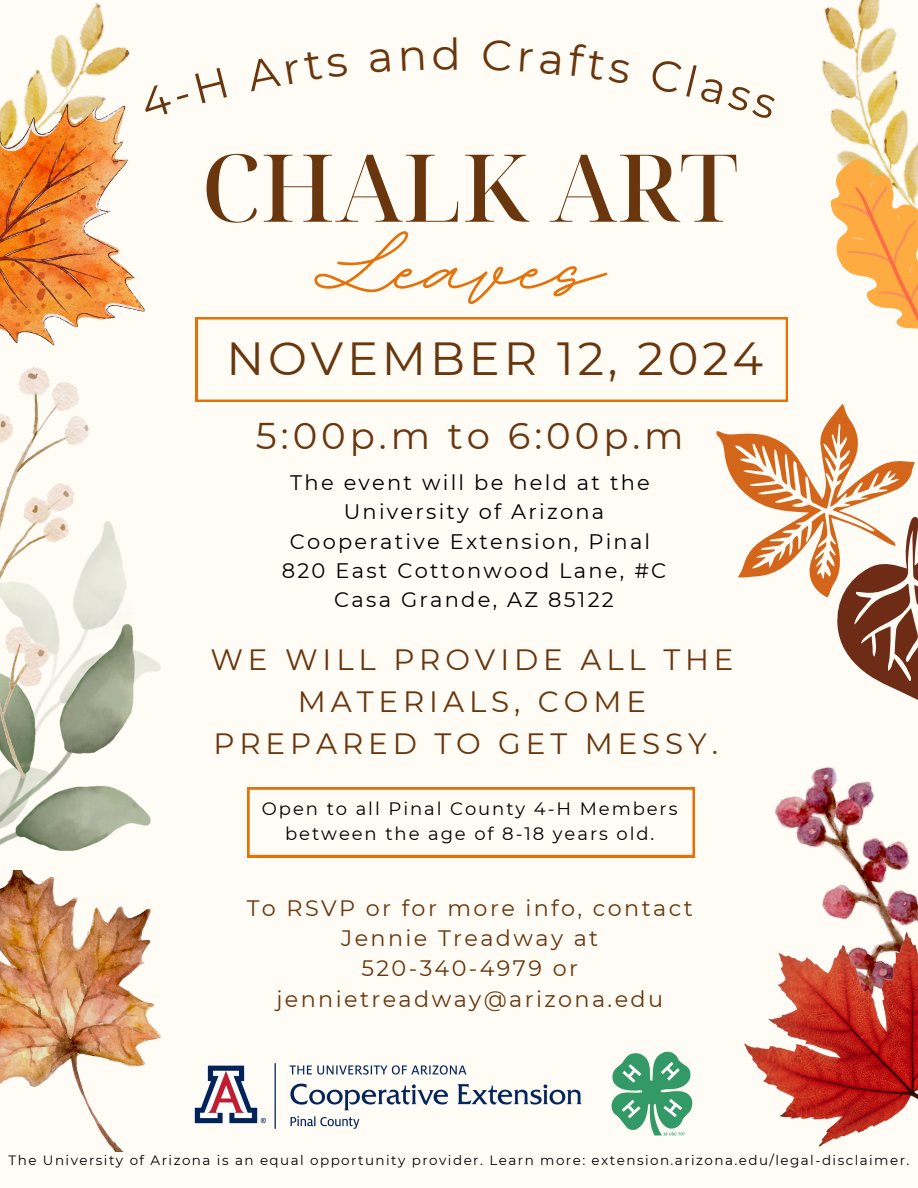
<style>
.page{position:relative;width:918px;height:1188px;background:#fffcf6}
.page>*{position:absolute;margin:0;border:0;box-sizing:border-box;transform-origin:0 0}
.t1{font:700 169.95px "BD Script";color:#e67109}
.t2{font:500 93.75px "Noto Serif Display";color:#69360e}
.t3{font:46.35px "Montserrat";letter-spacing:.085em;color:#69360e}
.t4{font:37.2px "Montserrat";letter-spacing:.105em;color:#69360e}
.t5{font:29.4px/41.7px "Montserrat";letter-spacing:.165em;color:#69360e;text-align:center}
.t6{font:22.35px/30.3px "Montserrat";letter-spacing:.105em;color:#69360e;text-align:center}
.t7{font:21px "Montserrat";letter-spacing:.105em;color:#000}
.t8{font:18px "Montserrat";letter-spacing:.105em;color:#000}
.t9{font:13.5px "Montserrat";letter-spacing:.105em;color:#000}
</style>
<div class="page">
<img style="left:679px;top:767px;width:239px;height:166px">
<img style="left:822px;top:0;width:96px;height:145px">
<img style="left:4px;top:3px;width:126px;height:102px">
<svg style="left:196px;top:317px;width:591px;height:85px"></svg>
<img style="left:611px;top:1051px;width:82px;height:85px">
<img style="left:194px;top:1063px;width:388px;height:66px">
<svg style="left:247px;top:788px;width:448px;height:69px"></svg>
<img style="left:0;top:105px;width:145px;height:241px">
<svg style="left:716px;top:404px;width:202px;height:296px"></svg>
<img style="left:744px;top:933px;width:174px;height:214px">
<img style="left:0;top:521px;width:161px;height:350px">
<img style="left:0;top:368px;width:89px;height:410px">
<svg style="left:830px;top:145px;width:88px;height:184px"></svg>
<img style="left:0;top:871px;width:162px;height:281px">
<svg style="left:139px;top:105px;width:6px;height:15px"></svg>
<p class="t2" style="left:201px;top:122px;width:538px">CHALK ART</p>
<p class="t1" style="left:316px;top:154px;width:288px">Leaves</p>
<p class="t3" style="left:227px;top:331px;width:538px">NOVEMBER 12, 2024</p>
<h3 class="t4" style="left:256px;top:413px;width:429px">5:00p.m to 6:00p.m</h3>
<p class="t7" style="left:290px;top:470px;width:361px">The event will be held at the</p>
<p class="t7" style="left:344px;top:499px;width:262px">University of Arizona</p>
<p class="t7" style="left:290px;top:528px;width:362px">Cooperative Extension, Pinal</p>
<p class="t7" style="left:282px;top:558px;width:386px">820 East Cottonwood Lane, #C</p>
<p class="t7" style="left:334px;top:587px;width:281px">Casa Grande, AZ 85122</p>
<h3 class="t5" style="left:210px;top:639px;width:525px">WE WILL PROVIDE ALL THE<br>MATERIALS, COME<br>PREPARED TO GET MESSY.</h3>
<p class="t8" style="left:262px;top:798px;width:417px">Open to all Pinal County 4-H Members</p>
<h1 class="t8" style="left:285px;top:822px;width:371px">between the age of 8-18 years old.</h1>
<p class="t6" style="left:247px;top:892px;width:448px">To RSVP or for more info, contact<br>Jennie Treadway at</p>
<p class="t6" style="left:276px;top:953px;width:388px">520-340-4979 or jennietreadway@arizona.edu</p>
<p class="t9" style="left:9px;top:1152px;width:902px">The University of Arizona is an equal opportunity provider. Learn more: extension.arizona.edu/legal-disclaimer.</p>
</div>
